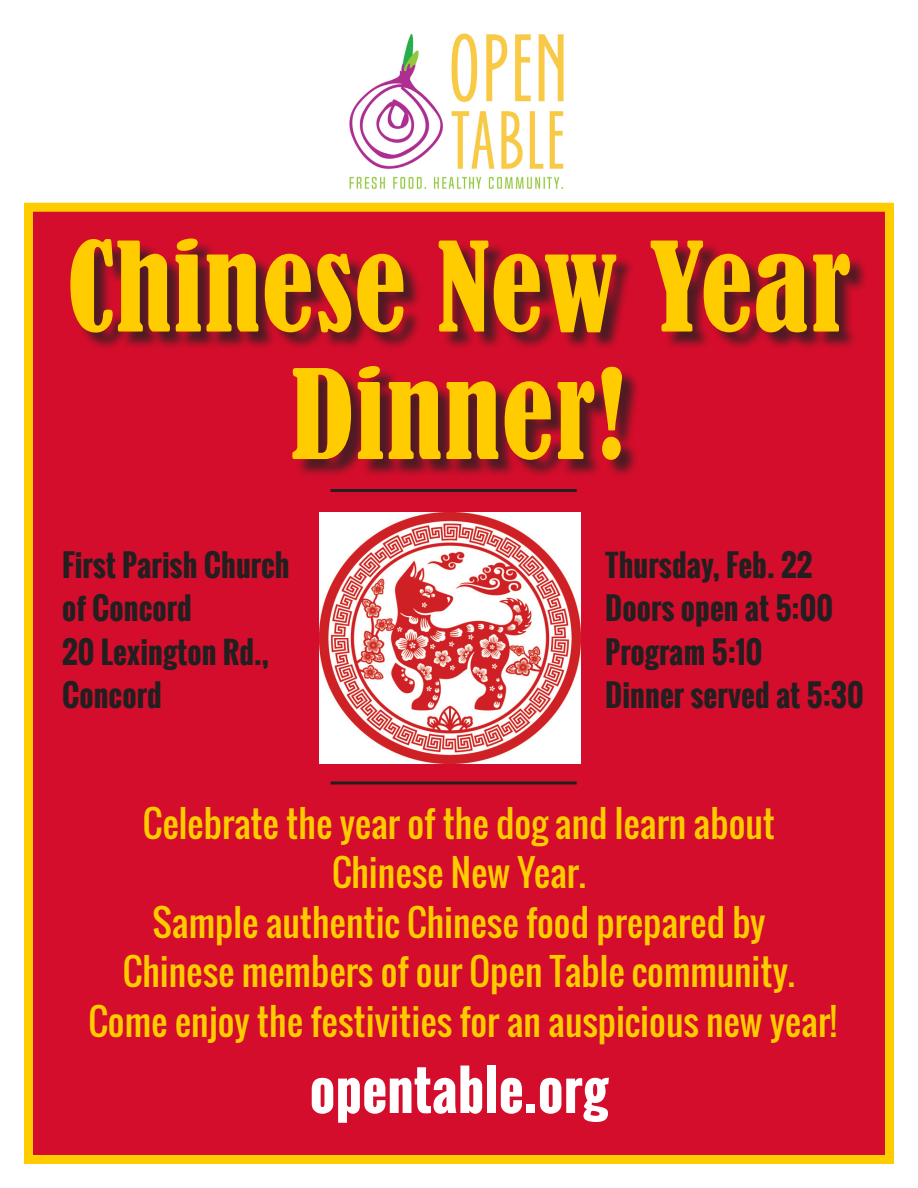
<style>
.page{position:relative;width:918px;height:1188px;background:#fff}
.page>*{position:absolute;margin:0;border:0;box-sizing:border-box;transform-origin:0 0}
.t1{font:condensed 115.5px/127.5px "Bernard";letter-spacing:.01em;color:#fc0;text-align:center}
.t2{font:700 54px "Oswald";letter-spacing:.005em;color:#fff}
.t3{font:36px/49.5px "Oswald";color:#fc0;text-align:center}
.t4{font:700 30px/43.5px "Oswald";letter-spacing:.005em;color:#231f20}
</style>
<div class="page">
<div style="left:24px;top:203px;width:870px;height:961px;background:#d30d2b;border:9px solid #fc0"></div>
<img style="left:349px;top:33px;width:215px;height:156px">
<div style="left:73px;top:241px;width:796px;height:237px;background:#231f20;opacity:.75"></div>
<hr style="left:330px;top:489px;width:247px;height:3px;background:#231f20">
<hr style="left:330px;top:782px;width:247px;height:3px;background:#231f20">
<img style="left:319px;top:513px;width:262px;height:250px">
<p class="t1" style="left:67px;top:225px;width:785px">Chinese New Year<br>Dinner!</p>
<p class="t4" style="left:62px;top:544px;width:229px">First Parish Church of Concord</p>
<p class="t4" style="left:62px;top:631px;width:208px">20 Lexington Rd.,</p>
<p class="t4" style="left:62px;top:674px;width:101px">Concord</p>
<p class="t4" style="left:605px;top:544px;width:209px">Thursday, Feb. 22</p>
<p class="t4" style="left:605px;top:587px;width:229px">Doors open at 5:00</p>
<p class="t4" style="left:605px;top:631px;width:159px">Program 5:10</p>
<p class="t4" style="left:605px;top:674px;width:260px">Dinner served at 5:30</p>
<p class="t3" style="left:143px;top:798px;width:634px">Celebrate the year of the dog and learn about<br>Chinese New Year.</p>
<p class="t3" style="left:123px;top:897px;width:674px">Sample authentic Chinese food prepared by<br>Chinese members of our Open Table community.</p>
<p class="t3" style="left:89px;top:996px;width:750px">Come enjoy the festivities for an auspicious new year!</p>
<p class="t2" style="left:310px;top:1049px;width:300px">opentable.org</p>
</div>
